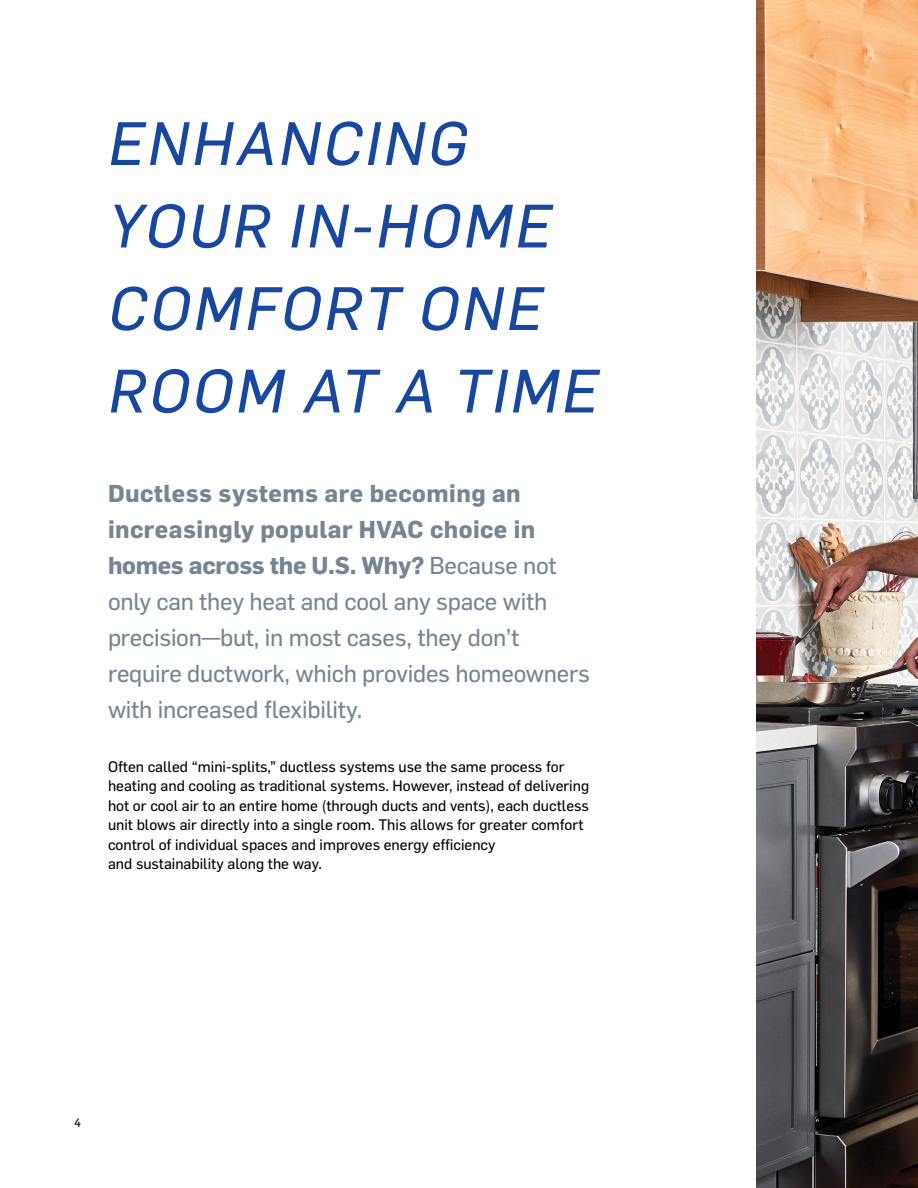
<style>
.page{position:relative;width:918px;height:1188px;background:#fff}
.page>*{position:absolute;margin:0;border:0;box-sizing:border-box;transform-origin:0 0}
.t1{font:italic 60px/82.5px "Flama Basic";letter-spacing:.05em;color:#17479e}
.t2{font:24px/36px "Flama Basic";letter-spacing:-.01em;color:#758591}
.t3{font:700 24px/36px "Flama";letter-spacing:.02em;color:#758591}
.t4{font:15px/19.5px "Flama Basic";color:#000}
.t5{font:12px "Flama Basic";color:#000}
.s1{font-family:"Flama Basic";font-weight:400}
</style>
<div class="page">
<img style="left:756px;top:0;width:162px;height:1188px">
<h1 class="t1" style="left:108px;top:99px;width:492px">ENHANCING<br>YOUR IN-HOME<br>COMFORT ONE<br>ROOM AT A TIME</h1>
<h2 class="t3" style="left:108px;top:474px;width:450px">Ductless systems are becoming an increasingly popular HVAC choice in homes across the U.S. Why? <span class="s1">Because not</span></h2>
<h2 class="t2" style="left:108px;top:582px;width:484px">only can they heat and cool any space with precision—but, in most cases, they don’t require ductwork, which provides homeowners with increased flexibility.</h2>
<p class="t4" style="left:108px;top:756px;width:483px">Often called “mini-splits,” ductless systems use the same process for heating and cooling as traditional systems. However, instead of delivering hot or cool air to an entire home (through ducts and vents), each ductless unit blows air directly into a single room. This allows for greater comfort control of individual spaces and improves energy efficiency<br>and sustainability along the way.</p>
<p class="t5" style="left:74px;top:1114px;width:8px">4</p>
</div>
